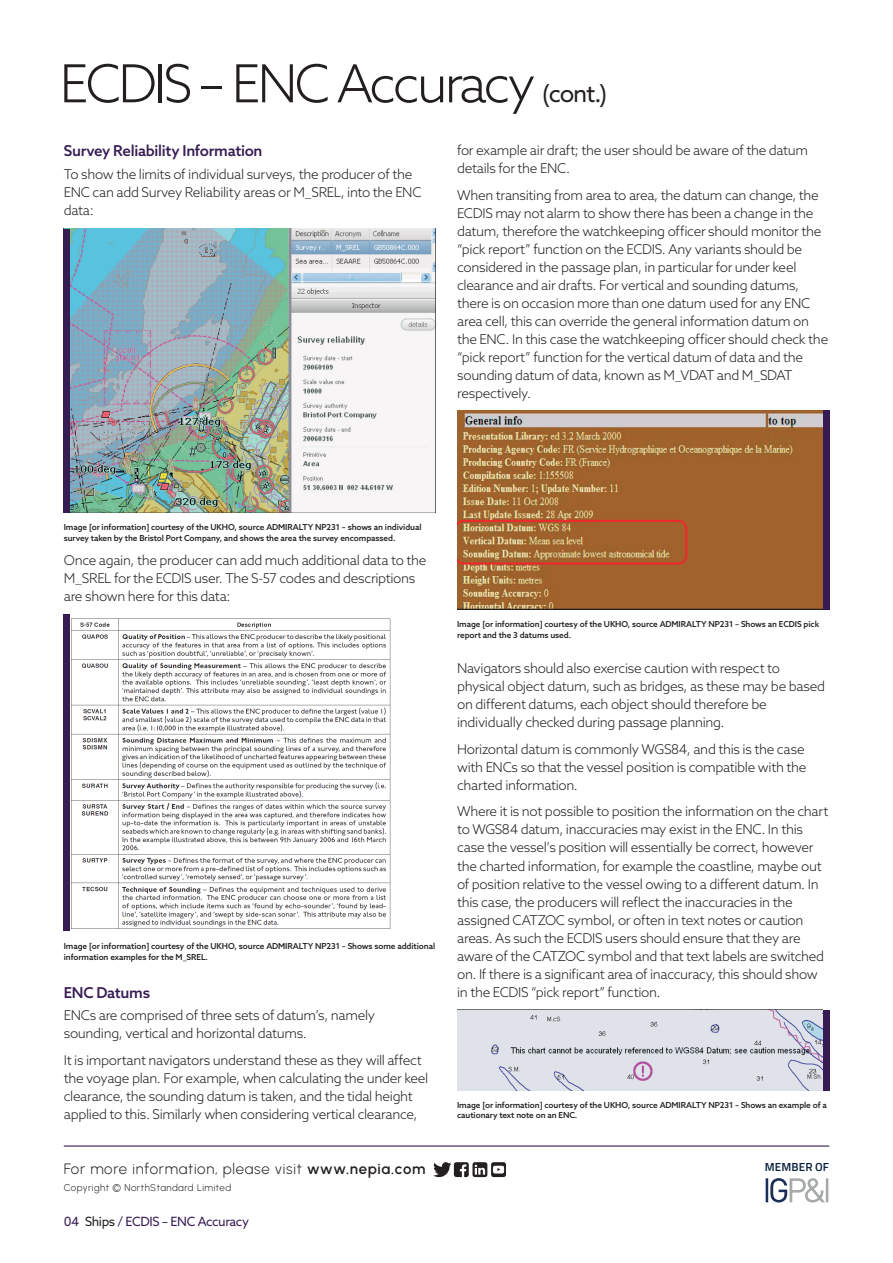
<style>
.page{position:relative;width:893px;height:1263px;background:#fff}
.page>*{position:absolute;margin:0;border:0;box-sizing:border-box;transform-origin:0 0}
.NORTH_-_Title__cont{font:300 52.5px "Azo Sans";letter-spacing:-.06em;color:#231f20}
.NORTH_-_Footer{font:15px "Urbanist";letter-spacing:.045em;color:#231f20}
.NORTH_-_Sub_Header{font:500 15px "Azo Sans";letter-spacing:-.02em;color:#361c53}
.NORTH_-_Body_2{font:300 13.5px/18px "Azo Sans";letter-spacing:-.025em;color:#231f20}
.NORTH_-_Navigation{font:12.75px "Azo Sans";letter-spacing:-.03em;color:#361c53}
.t1{font:600 11.7px "Titillium Web";letter-spacing:.01em;color:#091e3e}
.NORTH_-_Footer-2{font:9.75px "Urbanist";letter-spacing:.05em;color:#231f20}
.NORTH_-_Copyright{font:500 8.25px/10.8px "Azo Sans";letter-spacing:-.01em;color:#231f20}
.s1{font-weight:400;font-size:24px}
.s2{font-weight:600}
.s3{color:#231f20}
</style>
<div class="page">
<img style="left:70px;top:229px;width:366px;height:283px">
<div style="left:64px;top:229px;width:6px;height:283px;background:#361c53"></div>
<img style="left:71px;top:618px;width:320px;height:311px">
<div style="left:64px;top:614px;width:6px;height:317px;background:#361c53"></div>
<img style="left:457px;top:410px;width:366px;height:199px">
<div style="left:823px;top:410px;width:6px;height:200px;background:#361c53"></div>
<img style="left:457px;top:1010px;width:366px;height:80px">
<div style="left:823px;top:1010px;width:6px;height:80px;background:#361c53"></div>
<hr style="left:64px;top:1145px;width:765px;height:1px;background:#361c53">
<svg style="left:433px;top:1162px;width:73px;height:15px"></svg>
<svg style="left:766px;top:1178px;width:62px;height:24px"></svg>
<p class="NORTH_-_Title__cont" style="left:60px;top:49px;width:549px">ECDIS – ENC Accuracy <span class="s1">(cont.)</span></p>
<p class="NORTH_-_Sub_Header" style="left:64px;top:141px;width:200px">Survey Reliability Information</p>
<p class="NORTH_-_Body_2" style="left:64px;top:165px;width:359px">To show the limits of individual surveys, the producer of the<br>ENC can add Survey Reliability areas or M_SREL, into the ENC data:</p>
<p class="NORTH_-_Body_2" style="left:457px;top:141px;width:353px">for example air draft; the user should be aware of the datum details for the ENC.</p>
<p class="NORTH_-_Body_2" style="left:457px;top:186px;width:373px">When transiting from area to area, the datum can change, the ECDIS may not alarm to show there has been a change in the datum, therefore the watchkeeping officer should monitor the “pick report” function on the ECDIS. Any variants should be considered in the passage plan, in particular for under keel clearance and air drafts. For vertical and sounding datums, there is on occasion more than one datum used for any ENC area cell, this can override the general information datum on the ENC. In this case the watchkeeping officer should check the “pick report” function for the vertical datum of data and the sounding datum of data, known as M_VDAT and M_SDAT respectively.</p>
<p class="NORTH_-_Copyright" style="left:64px;top:522px;width:359px">Image [or information] courtesy of the UKHO, source ADMIRALTY NP231 – shows an individual survey taken by the Bristol Port Company, and shows the area the survey encompassed.</p>
<p class="NORTH_-_Body_2" style="left:64px;top:551px;width:364px">Once again, the producer can add much additional data to the<br>M_SREL for the ECDIS user. The S-57 codes and descriptions are shown here for this data:</p>
<p class="NORTH_-_Copyright" style="left:64px;top:941px;width:373px">Image [or information] courtesy of the UKHO, source ADMIRALTY NP231 – Shows some additional information examples for the M_SREL.</p>
<p class="NORTH_-_Sub_Header" style="left:64px;top:982px;width:88px">ENC Datums</p>
<p class="NORTH_-_Body_2" style="left:64px;top:1006px;width:313px">ENCs are comprised of three sets of datum’s, namely sounding, vertical and horizontal datums.</p>
<p class="NORTH_-_Body_2" style="left:64px;top:1050px;width:366px">It is important navigators understand these as they will affect the voyage plan. For example, when calculating the under keel clearance, the sounding datum is taken, and the tidal height applied to this. Similarly when considering vertical clearance,</p>
<p class="NORTH_-_Footer" style="left:64px;top:1159px;width:363px">For more information, please visit <span class="s2">www.nepia.com</span></p>
<p class="NORTH_-_Footer-2" style="left:64px;top:1181px;width:169px">Copyright © NorthStandard Limited</p>
<p class="NORTH_-_Navigation" style="left:64px;top:1213px;width:187px">04 <span class="s3">Ships</span> / ECDIS – ENC Accuracy</p>
<p class="NORTH_-_Copyright" style="left:457px;top:618px;width:364px">Image [or information] courtesy of the UKHO, source ADMIRALTY NP231 – Shows an ECDIS pick report and the 3 datums used.</p>
<p class="NORTH_-_Body_2" style="left:457px;top:659px;width:370px">Navigators should also exercise caution with respect to physical object datum, such as bridges, as these may be based on different datums, each object should therefore be individually checked during passage planning.</p>
<p class="NORTH_-_Body_2" style="left:457px;top:740px;width:351px">Horizontal datum is commonly WGS84, and this is the case with ENCs so that the vessel position is compatible with the charted information.</p>
<p class="NORTH_-_Body_2" style="left:457px;top:802px;width:373px">Where it is not possible to position the information on the chart to WGS84 datum, inaccuracies may exist in the ENC. In this case the vessel’s position will essentially be correct, however the charted information, for example the coastline, maybe out of position relative to the vessel owing to a different datum. In this case, the producers will reflect the inaccuracies in the assigned CATZOC symbol, or often in text notes or caution areas. As such the ECDIS users should ensure that they are aware of the CATZOC symbol and that text labels are switched on. If there is a significant area of inaccuracy, this should show in the ECDIS “pick report” function.</p>
<p class="NORTH_-_Copyright" style="left:457px;top:1099px;width:371px">Image [or information] courtesy of the UKHO, source ADMIRALTY NP231 – Shows an example of a cautionary text note on an ENC.</p>
<p class="t1" style="left:765px;top:1158px;width:66px">MEMBER OF</p>
</div>
